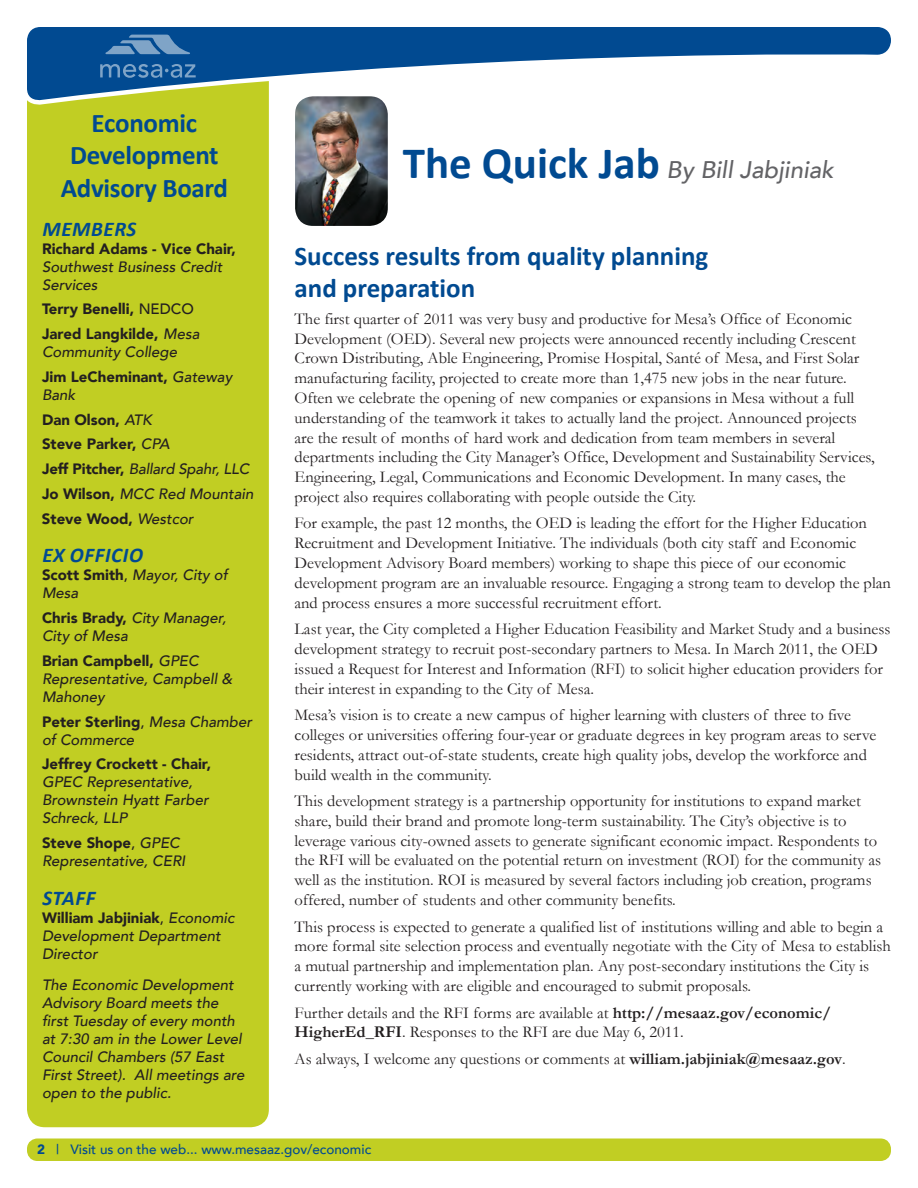
<style>
.page{position:relative;width:918px;height:1188px;background:#fff}
.page>*{position:absolute;margin:0;border:0;box-sizing:border-box;transform-origin:0 0}
.t1{font:700 27px/32.4px "Calibri";color:#014a91;text-align:center}
.t2{font:italic 500 24px "Avenir LT";color:#636366}
.t3{font:italic 700 21px "Calibri";letter-spacing:.03em;color:#014a91}
.t4{font:16.5px/19.8px "Garamond";color:#231f20}
.t5{font:italic 500 15px/18px "Avenir LT";color:#231f20}
.t6{font:900 15px/24.8px "Avenir LT";color:#231f20}
.t7{font:500 13.5px "Avenir LT";color:#014a91}
.s1{font-weight:500}
.s2{font-weight:500;font-style:italic}
.s3{font-weight:900;font-style:normal}
.s4{font-style:normal}
.s5{font-family:"Calibri";font-weight:700;font-style:normal;font-size:45px;color:#014a91}
.s6{font-weight:700}
.s7{font-weight:900}
</style>
<div class="page">
<div style="left:29px;top:1141px;width:860px;height:18px;background:#c1ce23;border-radius:8px"></div>
<div style="left:27px;top:1138px;width:864px;height:23px;border:4px solid #c1ce23;border-radius:8px"></div>
<div style="left:27px;top:27px;width:242px;height:1100px;background:#c1ce23;border-radius:18px"></div>
<img style="left:295px;top:107px;width:93px;height:119px">
<svg style="left:27px;top:27px;width:864px;height:80px"></svg>
<svg style="left:105px;top:35px;width:85px;height:19px;background:#497db0"></svg>
<svg style="left:100px;top:64px;width:96px;height:14px"></svg>
<h1 class="t1" style="left:61px;top:106px;width:169px">Economic<br>Development<br>Advisory Board</h1>
<p class="t3" style="left:42px;top:216px;width:96px">MEM BERS</p>
<p class="t6" style="left:42px;top:236px;width:196px">Richard Adams - Vice Chair,</p>
<p class="t5" style="left:42px;top:258px;width:182px">Southwest Business Credit<br>Services</p>
<p class="t6" style="left:42px;top:297px;width:159px">Terry Benelli, <span class="s1">NEDCO<br></span>Jared Langkilde, <span class="s2">Mesa</span></p>
<p class="t5" style="left:42px;top:340px;width:192px;line-height:24.8px">Community College<br><span class="s3">Jim LeCheminant,</span> Gateway</p>
<p class="t6" style="left:42px;top:382px;width:213px"><span class="s2">Bank<br></span>Dan Olson, <span class="s2">ATK<br></span>Steve Parker, <span class="s2">CPA<br></span>Jeff Pitcher, <span class="s2">Ballard Spahr, LLC<br></span>Jo Wilson, <span class="s2">MCC Red Mountain<br></span>Steve Wood, <span class="s2">Westcor</span></p>
<p class="t3" style="left:42px;top:542px;width:99px">EX OFFICIO</p>
<p class="t5" style="left:42px;top:566px;width:187px"><span class="s3">Scott Smith</span><span class="s4">,</span> Mayor, City of<br>Mesa</p>
<p class="t5" style="left:42px;top:609px;width:186px"><span class="s3">Chris Brady,</span> City Manager,<br>City of Mesa</p>
<p class="t5" style="left:42px;top:652px;width:192px"><span class="s3">Brian Campbell,</span> GPEC<br>Representative, Campbell &amp;<br>Mahoney</p>
<p class="t5" style="left:42px;top:713px;width:212px"><span class="s3">Peter Sterling</span><span class="s4">,</span> Mesa Chamber of Commerce</p>
<p class="t6" style="left:42px;top:752px;width:171px">Jeffrey Crockett - Chair,</p>
<p class="t5" style="left:42px;top:773px;width:168px">GPEC Representative,<br>Brownstein Hyatt Farber<br>Schreck, LLP</p>
<p class="t5" style="left:42px;top:834px;width:145px"><span class="s3">Steve Shope</span><span class="s4">,</span> GPEC<br>Representative, CERI</p>
<p class="t3" style="left:42px;top:885px;width:54px">STAFF</p>
<p class="t5" style="left:42px;top:909px;width:194px"><span class="s3">William Jabjiniak</span><span class="s4">,</span> Economic<br>Development Department<br>Director</p>
<p class="t5" style="left:42px;top:976px;width:204px">The Economic Development<br>Advisory Board meets the first Tuesday of every month at 7:30 am in the Lower Level<br>Council Chambers (57 East<br>First Street). All meetings are open to the public.</p>
<h2 class="t2" style="left:403px;top:156px;width:432px"><span class="s5">The Quick Jab</span> By Bill Jabjiniak</h2>
<h1 class="t1" style="left:295px;top:238px;width:415px;text-align:left">Success results from quality planning and preparation</h1>
<p class="t4" style="left:295px;top:308px;width:582px">The first quarter of 2011 was very busy and productive for Mesa’s Office of Economic Development (OED). Several new projects were announced recently including Crescent Crown Distributing, Able Engineering, Promise Hospital, Santé of Mesa, and First Solar manufacturing facility, projected to create more than 1,475 new jobs in the near future.<br>Often we celebrate the opening of new companies or expansions in Mesa without a full understanding of the teamwork it takes to actually land the project. Announced projects are the result of months of hard work and dedication from team members in several departments including the City Manager’s Office, Development and Sustainability Services, Engineering, Legal, Communications and Economic Development. In many cases, the project also requires collaborating with people outside the City.</p>
<p class="t4" style="left:295px;top:513px;width:598px">For example, the past 12 months, the OED is leading the effort for the Higher Education Recruitment and Development Initiative. The individuals (both city staff and Economic Development Advisory Board members) working to shape this piece of our economic development program are an invaluable resource. Engaging a strong team to develop the plan and process ensures a more successful recruitment effort.</p>
<p class="t4" style="left:295px;top:619px;width:597px">Last year, the City completed a Higher Education Feasibility and Market Study and a business development strategy to recruit post-secondary partners to Mesa. In March 2011, the OED issued a Request for Interest and Information (RFI) to solicit higher education providers for their interest in expanding to the City of Mesa.</p>
<p class="t4" style="left:295px;top:705px;width:583px">Mesa’s vision is to create a new campus of higher learning with clusters of three to five colleges or universities offering four-year or graduate degrees in key program areas to serve residents, attract out-of-state students, create high quality jobs, develop the workforce and build wealth in the community.</p>
<p class="t4" style="left:295px;top:791px;width:588px">This development strategy is a partnership opportunity for institutions to expand market share, build their brand and promote long-term sustainability. The City’s objective is to leverage various city-owned assets to generate significant economic impact. Respondents to the RFI will be evaluated on the potential return on investment (ROI) for the community as well as the institution. ROI is measured by several factors including job creation, programs offered, number of students and other community benefits.</p>
<p class="t4" style="left:295px;top:916px;width:598px">This process is expected to generate a qualified list of institutions willing and able to begin a more formal site selection process and eventually negotiate with the City of Mesa to establish a mutual partnership and implementation plan. Any post-secondary institutions the City is currently working with are eligible and encouraged to submit proposals.</p>
<p class="t4" style="left:295px;top:1002px;width:538px">Further details and the RFI forms are available at <span class="s6">http://mesaaz.gov/economic/<br>HigherEd_RFI</span>. Responses to the RFI are due May 6, 2011.</p>
<p class="t4" style="left:295px;top:1048px;width:553px">As always, I welcome any questions or comments at <span class="s6">william.jabjiniak@mesaaz.gov</span>.</p>
<p class="t7" style="left:37px;top:1142px;width:336px"><span class="s7">2</span> | Visit us on the web... www.mesaaz.gov/economic</p>
</div>
